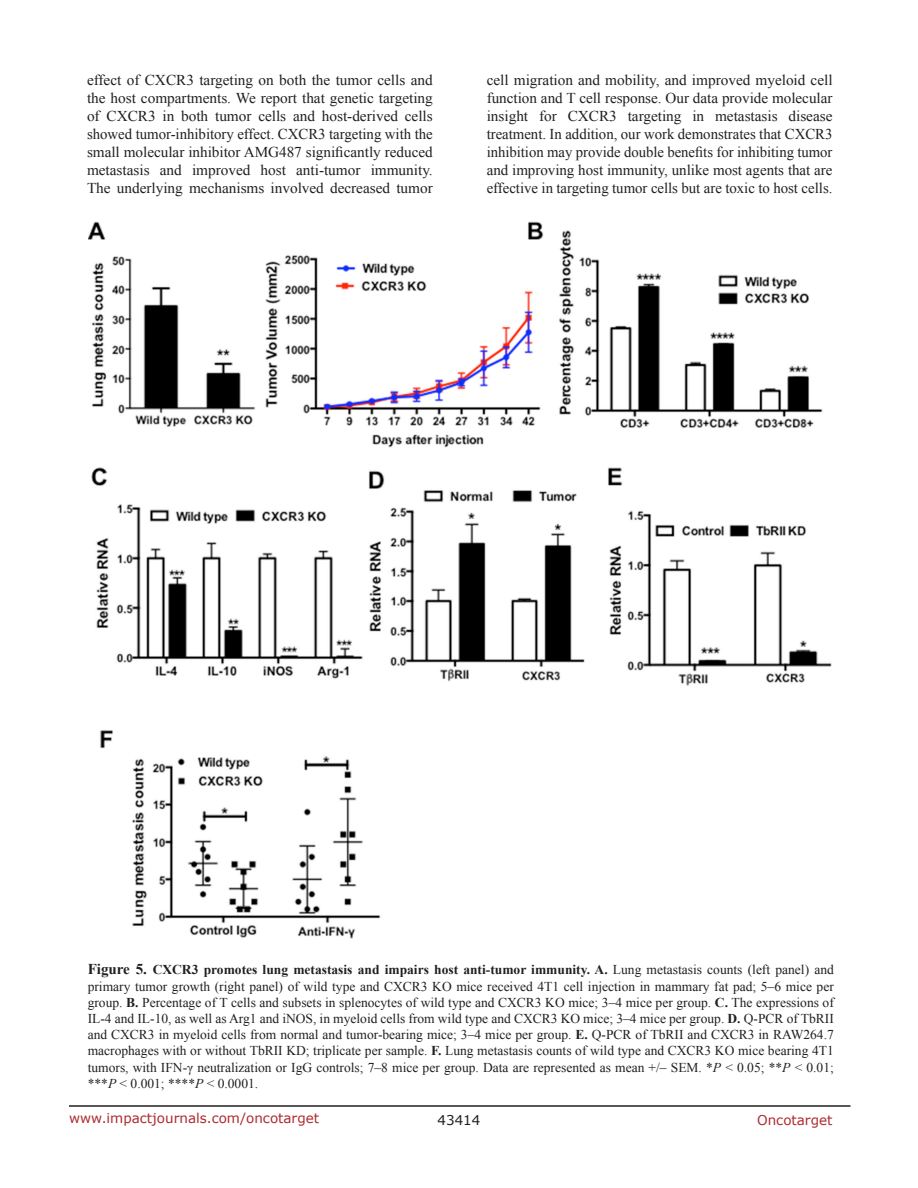
<style>
.page{position:relative;width:918px;height:1188px;background:#fff}
.page>*{position:absolute;margin:0;border:0;box-sizing:border-box;transform-origin:0 0}
.BodyText{font:15px/18px "Times New Roman";color:#221f22;text-align:justify}
.FigureText{font:13.5px/16.2px "Times New Roman";color:#221f22;text-align:justify}
.t1{font:13.5px "Verdana";color:#ac2b31}
.t2{font:13.5px "Verdana";color:#221f22}
.s1{font-weight:700;font-size:15px}
.s2{font-weight:700}
.s3{font-style:italic}
</style>
<div class="page">
<hr style="left:69px;top:1105px;width:781px;height:2px;background:#231f20">
<img style="left:89px;top:222px;width:743px;height:716px">
<p class="BodyText" style="left:87px;top:71px;width:347px">effect of CXCR3 targeting on both the tumor cells and the host compartments. We report that genetic targeting of CXCR3 in both tumor cells and host-derived cells showed tumor-inhibitory effect. CXCR3 targeting with the small molecular inhibitor AMG487 significantly reduced metastasis and improved host anti-tumor immunity.<br>The underlying mechanisms involved decreased tumor</p>
<p class="BodyText" style="left:487px;top:71px;width:347px">cell migration and mobility, and improved myeloid cell function and T cell response. Our data provide molecular insight for CXCR3 targeting in metastasis disease treatment. In addition, our work demonstrates that CXCR3 inhibition may provide double benefits for inhibiting tumor and improving host immunity, unlike most agents that are effective in targeting tumor cells but are toxic to host cells.</p>
<p class="FigureText" style="left:88px;top:962px;width:748px"><span class="s1">Figure 5.</span> <span class="s2">CXCR3 promotes lung metastasis and impairs host anti-tumor immunity. A.</span> Lung metastasis counts (left panel) and primary tumor growth (right panel) of wild type and CXCR3 KO mice received 4T1 cell injection in mammary fat pad; 5–6 mice per group. <span class="s2">B.</span> Percentage of T cells and subsets in splenocytes of wild type and CXCR3 KO mice; 3–4 mice per group. <span class="s2">C.</span> The expressions of IL-4 and IL-10, as well as Arg1 and iNOS, in myeloid cells from wild type and CXCR3 KO mice; 3–4 mice per group. <span class="s2">D.</span> Q-PCR of TbRII and CXCR3 in myeloid cells from normal and tumor-bearing mice; 3–4 mice per group. <span class="s2">E.</span> Q-PCR of TbRII and CXCR3 in RAW264.7 macrophages with or without TbRII KD; triplicate per sample. <span class="s2">F.</span> Lung metastasis counts of wild type and CXCR3 KO mice bearing 4T1 tumors, with IFN-γ neutralization or IgG controls; 7–8 mice per group. Data are represented as mean +/– SEM. *<span class="s3">P</span> &lt; 0.05; **<span class="s3">P</span> &lt; 0.01; ***<span class="s3">P</span> &lt; 0.001; ****<span class="s3">P</span> &lt; 0.0001.</p>
<p class="t1" style="left:69px;top:1109px;width:252px">www.impactjournals.com/oncotarget</p>
<p class="t2" style="left:438px;top:1111px;width:44px">43414</p>
<p class="t1" style="left:757px;top:1111px;width:77px">Oncotarget</p>
</div>
